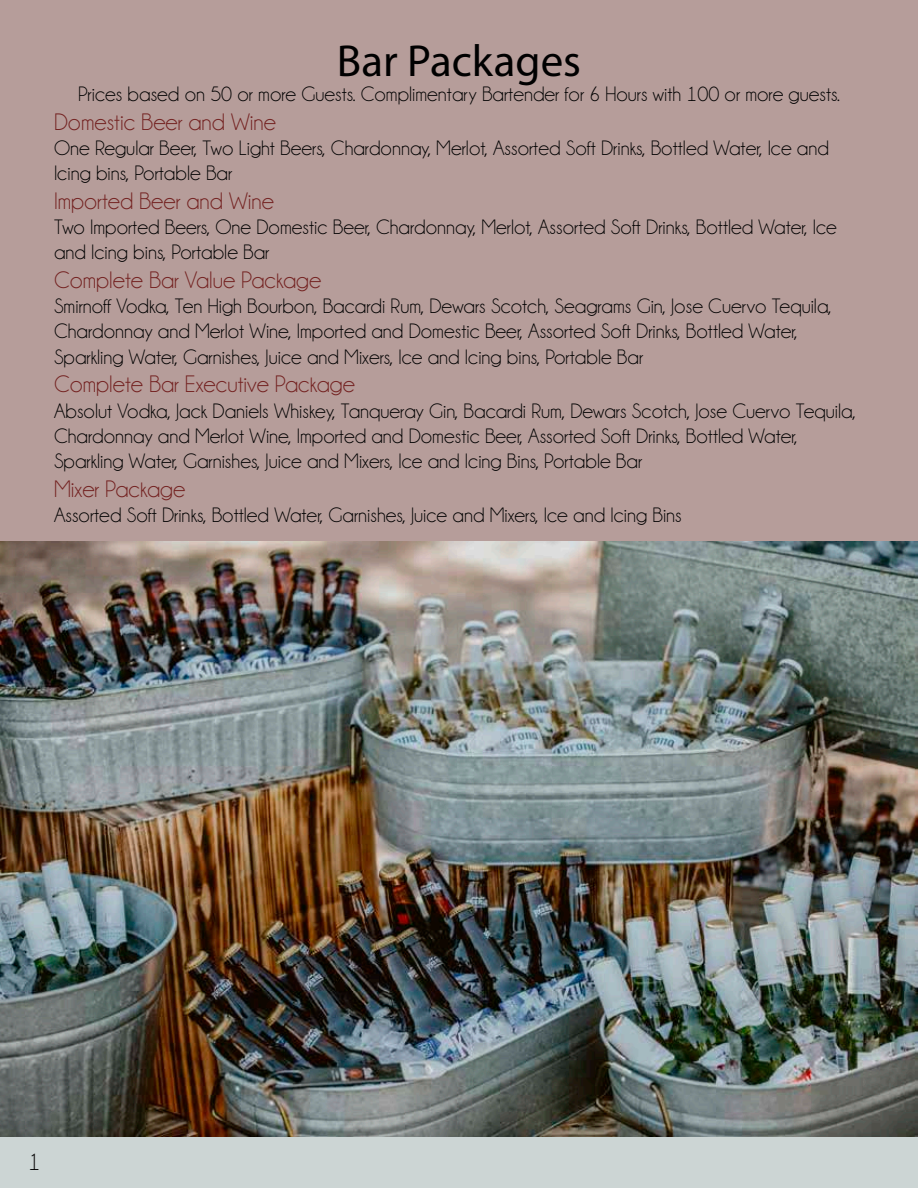
<style>
.page{position:relative;width:918px;height:1188px;background:#fff}
.page>*{position:absolute;margin:0;border:0;box-sizing:border-box;transform-origin:0 0}
.t1{font:45px "Myriad Pro";color:#000}
.t2{font:24px "Champagne&Limousines";color:#732120}
.t3{font:24px "Champagne&Limousines";color:#000}
.t4{font:21px/25.2px "Champagne&Limousines";color:#000}
</style>
<div class="page">
<div style="left:0;top:899px;width:918px;height:289px;background:#ccd5d4"></div>
<div style="left:0;top:0;width:918px;height:593px;background:#b69d9a"></div>
<img style="left:0;top:541px;width:918px;height:595px">
<h1 class="t1" style="left:337px;top:33px;width:246px">Bar Packages</h1>
<p class="t4" style="left:78px;top:81px;width:763px">Prices based on 50 or more Guests. Complimentary Bartender for 6 Hours with 100 or more guests.</p>
<p class="t2" style="left:54px;top:109px;width:224px">Domestic Beer and Wine</p>
<p class="t4" style="left:54px;top:135px;width:777px">One Regular Beer, Two Light Beers, Chardonnay, Merlot, Assorted Soft Drinks, Bottled Water, Ice and<br>Icing bins, Portable Bar</p>
<p class="t2" style="left:54px;top:189px;width:222px">Imported Beer and Wine</p>
<p class="t4" style="left:54px;top:215px;width:784px">Two Imported Beers, One Domestic Beer, Chardonnay, Merlot, Assorted Soft Drinks, Bottled Water, Ice and Icing bins, Portable Bar</p>
<p class="t2" style="left:54px;top:268px;width:269px">Complete Bar Value Package</p>
<p class="t4" style="left:54px;top:294px;width:779px">Smirnoff Vodka, Ten High Bourbon, Bacardi Rum, Dewars Scotch, Seagrams Gin, Jose Cuervo Tequila,<br>Chardonnay and Merlot Wine, Imported and Domestic Beer, Assorted Soft Drinks, Bottled Water,<br>Sparkling Water, Garnishes, Juice and Mixers, Ice and Icing bins, Portable Bar</p>
<p class="t2" style="left:54px;top:372px;width:302px">Complete Bar Executive Package</p>
<p class="t4" style="left:54px;top:398px;width:803px">Absolut Vodka, Jack Daniels Whiskey, Tanqueray Gin, Bacardi Rum, Dewars Scotch, Jose Cuervo Tequila,<br>Chardonnay and Merlot Wine, Imported and Domestic Beer, Assorted Soft Drinks, Bottled Water,<br>Sparkling Water, Garnishes, Juice and Mixers, Ice and Icing Bins, Portable Bar</p>
<p class="t2" style="left:54px;top:477px;width:133px">Mixer Package</p>
<p class="t4" style="left:54px;top:503px;width:629px">Assorted Soft Drinks, Bottled Water, Garnishes, Juice and Mixers, Ice and Icing Bins</p>
<p class="t3" style="left:28px;top:1150px;width:14px">1</p>
</div>
